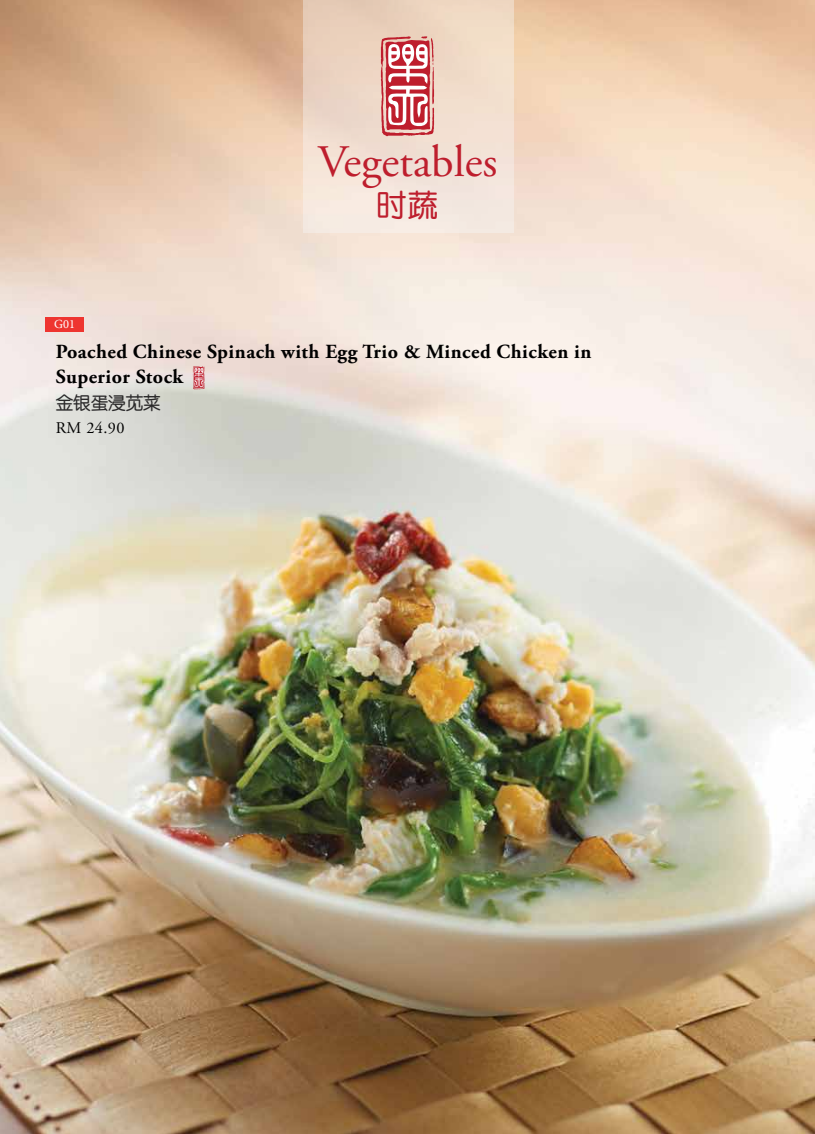
<style>
.page{position:relative;width:815px;height:1134px;background:#fff}
.page>*{position:absolute;margin:0;border:0;box-sizing:border-box;transform-origin:0 0}
.t1{font:45px "Adobe Garamond Pro";color:#be1e2d}
.t2{font:30px "ST Yuanti SC Regular";color:#be1e2d}
.t3{font:700 20px/25px "Adobe Garamond Pro";letter-spacing:.025em;color:#000}
.t4{font:17.5px "ST Yuanti SC Regular";color:#292829}
.t5{font:16.25px "Adobe Garamond Pro";color:#000}
.t6{font:12.5px "Minion Pro";color:#fff}
</style>
<div class="page">
<img style="left:0;top:0;width:815px;height:1134px">
<div style="left:303px;top:0;width:210px;height:232px;background:linear-gradient(to bottom,#ead0b9,#f6eae4)"></div>
<svg style="left:381px;top:36px;width:53px;height:100px"></svg>
<div style="left:45px;top:317px;width:39px;height:14px;background:#ee3530"></div>
<svg style="left:193px;top:366px;width:12px;height:23px"></svg>
<p class="t6" style="left:54px;top:315px;width:22px">G01</p>
<h1 class="t1" style="left:318px;top:135px;width:181px">Vegetables</h1>
<h2 class="t2" style="left:376px;top:182px;width:63px">时蔬</h2>
<p class="t3" style="left:56px;top:340px;width:537px">Poached Chinese Spinach with Egg Trio &amp; Minced Chicken in<br>Superior Stock</p>
<p class="t4" style="left:56px;top:390px;width:106px">金银蛋浸苋菜</p>
<p class="t5" style="left:56px;top:418px;width:70px">RM 24.90</p>
</div>
